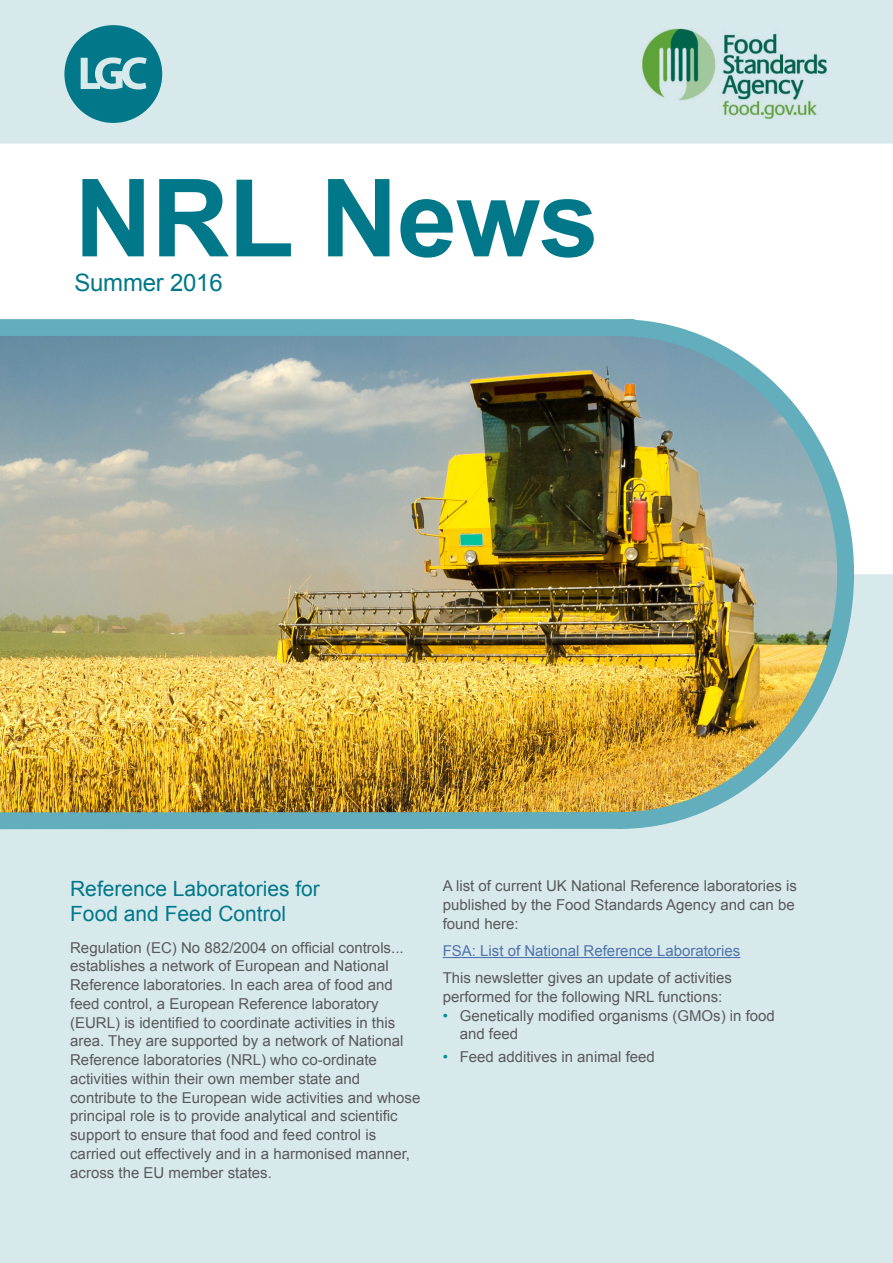
<style>
.page{position:relative;width:893px;height:1263px;background:#fff}
.page>*{position:absolute;margin:0;border:0;box-sizing:border-box;transform-origin:0 0}
.t1{font:700 108px "Arial";letter-spacing:-.01em;color:#00788a}
.t2{font:24px "Arial";letter-spacing:-.01em;color:#00788a}
.t3{font:21px/25.5px "Arial";color:#00788a}
.t4{font:15px/18.8px "Arial";color:#58595b}
.t5{font:15px "Arial";color:#4f73ad}
.s1{color:#008b9d}
</style>
<div class="page">
<div style="left:0;top:0;width:893px;height:144px;background:#d8e9ec"></div>
<div style="left:0;top:574px;width:893px;height:689px;background:#d8e9ec"></div>
<img style="left:640px;top:28px;width:188px;height:92px">
<hr style="left:443px;top:957px;width:297px;height:1px;background:#4f73ad">
<svg style="left:64px;top:25px;width:98px;height:98px"></svg>
<img style="left:0;top:319px;width:862px;height:519px">
<h1 class="t1" style="left:74px;top:146px;width:526px">NRL News</h1>
<h2 class="t2" style="left:74px;top:267px;width:150px">Summer 2016</h2>
<h3 class="t3" style="left:70px;top:876px;width:251px">Reference Laboratories for<br>Food and Feed Control</h3>
<p class="t4" style="left:70px;top:938px;width:352px">Regulation (EC) No 882/2004 on official controls... establishes a network of European and National Reference laboratories. In each area of food and feed control, a European Reference laboratory (EURL) is identified to coordinate activities in this area. They are supported by a network of National Reference laboratories (NRL) who co-ordinate activities within their own member state and contribute to the European wide activities and whose principal role is to provide analytical and scientific support to ensure that food and feed control is carried out effectively and in a harmonised manner, across the EU member states.</p>
<p class="t4" style="left:443px;top:877px;width:356px">A list of current UK National Reference laboratories is published by the Food Standards Agency and can be found here:</p>
<p class="t5" style="left:443px;top:941px;width:299px">FSA: List of National Reference Laboratories</p>
<p class="t4" style="left:443px;top:969px;width:291px">This newsletter gives an update of activities performed for the following NRL functions:</p>
<p class="t4" style="left:460px;top:1006px;width:317px;text-indent:-17px"><span class="s1">•</span> Genetically modified organisms (GMOs) in food and feed</p>
<p class="t4" style="left:443px;top:1048px;width:214px"><span class="s1">•</span> Feed additives in animal feed</p>
</div>
